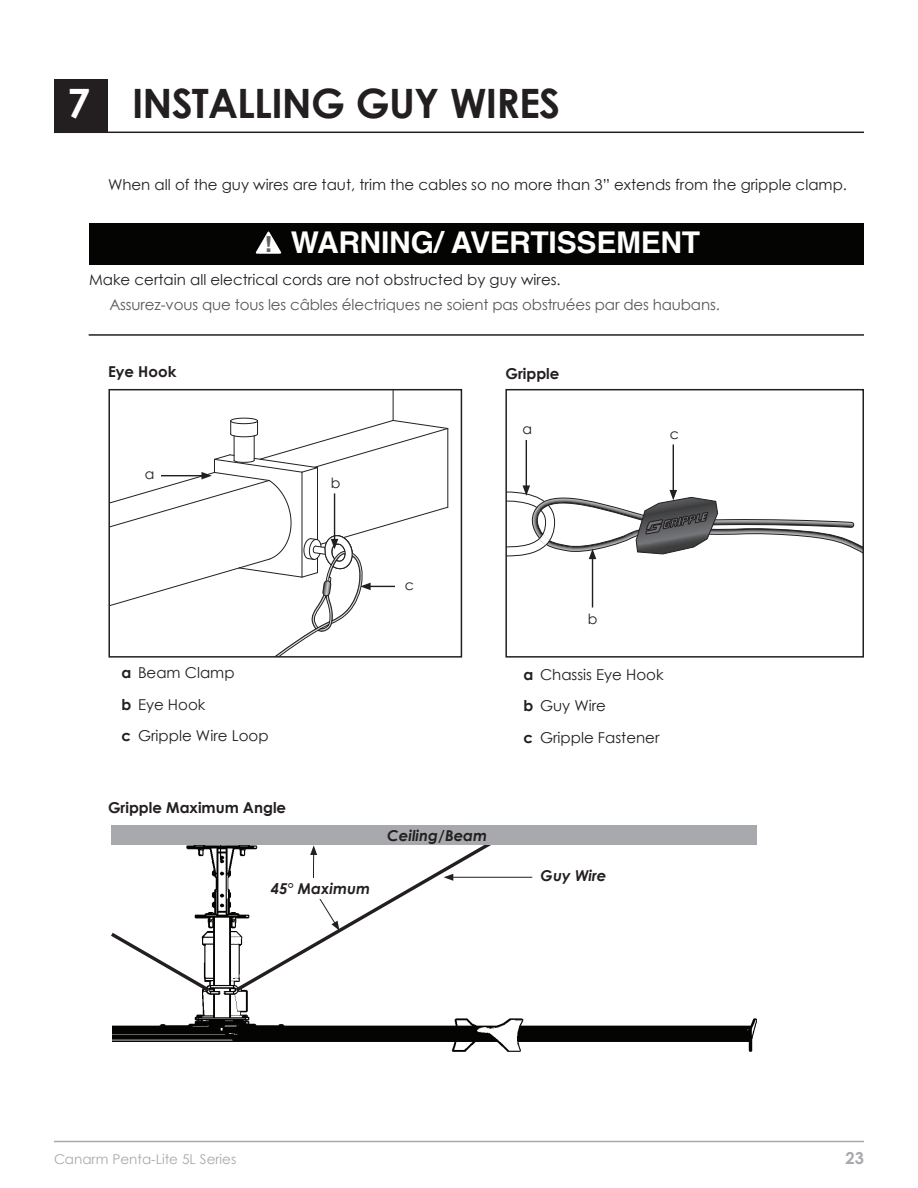
<style>
.page{position:relative;width:918px;height:1188px;background:#fff}
.page>*{position:absolute;margin:0;border:0;box-sizing:border-box;transform-origin:0 0}
.t1{font:700 40.5px "Century Gothic";letter-spacing:-.02em;color:#231f20}
.t2{font:700 30px "Helvetica";letter-spacing:-.01em;color:#fff}
.t3{font:700 16.5px "Century Gothic";color:#a8a9ad}
.t4{font:15px/31.5px "Century Gothic";color:#231f20}
.t5{font:15px "Century Gothic";letter-spacing:-.01em;color:#57585a}
.t6{font:700 15px "Century Gothic";color:#231f20}
.t7{font:italic 700 15px "Century Gothic";color:#231f20}
.t8{font:14.1px "Century Gothic";color:#231f20}
.t9{font:13.5px "Century Gothic";color:#a8a9ad}
.s1{color:#fff}
.s2{font-weight:900;font-stretch:condensed;font-size:21.15px;color:#636366}
.s3{font-weight:700}
</style>
<div class="page">
<div style="left:54px;top:79px;width:54px;height:54px;background:#231f20"></div>
<hr style="left:54px;top:132px;width:810px;height:1px;background:#231f20">
<hr style="left:54px;top:1141px;width:810px;height:1px;background:#a8a9ad">
<div style="left:505px;top:389px;width:359px;height:269px;border:2px solid #231f20"></div>
<img style="left:113px;top:845px;width:643px;height:207px">
<hr style="left:759px;top:828px;width:1px;height:239px;background:#040503">
<hr style="left:760px;top:828px;width:1px;height:239px;background:#040503">
<hr style="left:112px;top:828px;width:1px;height:239px;background:#040503">
<svg style="left:232px;top:845px;width:282px;height:150px"></svg>
<div style="left:112px;top:825px;width:645px;height:20px;background:#a8a9ad"></div>
<svg style="left:111px;top:930px;width:102px;height:65px"></svg>
<svg style="left:310px;top:845px;width:30px;height:86px"></svg>
<div style="left:258px;top:878px;width:125px;height:20px;background:#fff"></div>
<div style="left:512px;top:865px;width:124px;height:20px;background:#fff"></div>
<hr style="left:451px;top:877px;width:81px;height:1px;background:#231f20">
<svg style="left:444px;top:874px;width:9px;height:7px"></svg>
<hr style="left:393px;top:390px;width:1px;height:30px;background:#231f20">
<div style="left:108px;top:389px;width:354px;height:269px;border:2px solid #231f20"></div>
<svg style="left:109px;top:418px;width:340px;height:239px"></svg>
<div style="left:395px;top:579px;width:29px;height:14px;background:#fff"></div>
<hr style="left:89px;top:334px;width:775px;height:2px;background:#231f20">
<div style="left:89px;top:223px;width:775px;height:42px;background:#040503"></div>
<svg style="left:256px;top:232px;width:25px;height:22px"></svg>
<hr style="left:526px;top:440px;width:1px;height:48px;background:#231f20">
<hr style="left:592px;top:557px;width:1px;height:51px;background:#231f20">
<hr style="left:673px;top:444px;width:1px;height:48px;background:#231f20">
<svg style="left:506px;top:485px;width:357px;height:83px"></svg>
<h1 class="t1" style="left:68px;top:73px;width:494px"><span class="s1">7</span> INSTALLING GUY WIRES</h1>
<p class="t4" style="left:108px;top:169px;width:741px">When all of the guy wires are taut, trim the cables so no more than 3” extends from the gripple clamp.</p>
<h2 class="t2" style="left:265px;top:218px;width:436px"><span class="s2">!</span> WARNING/ AVERTISSEMENT</h2>
<p class="t4" style="left:89px;top:264px;width:473px">Make certain all electrical cords are not obstructed by guy wires.</p>
<p class="t5" style="left:109px;top:294px;width:612px">Assurez-vous que tous les câbles électriques ne soient pas obstruées par des haubans.</p>
<p class="t6" style="left:108px;top:360px;width:70px">Eye Hook</p>
<p class="t8" style="left:145px;top:464px;width:11px">a</p>
<p class="t8" style="left:331px;top:473px;width:11px">b</p>
<p class="t6" style="left:505px;top:362px;width:55px">Gripple</p>
<p class="t8" style="left:522px;top:419px;width:11px">a</p>
<p class="t8" style="left:670px;top:424px;width:11px">c</p>
<p class="t8" style="left:405px;top:575px;width:11px">c</p>
<p class="t4" style="left:122px;top:657px;width:149px"><span class="s3">a</span> Beam Clamp<br><span class="s3">b</span> Eye Hook<br><span class="s3">c</span> Gripple Wire Loop</p>
<p class="t6" style="left:108px;top:797px;width:180px">Gripple Maximum Angle</p>
<p class="t7" style="left:271px;top:877px;width:101px">45° Maximum</p>
<p class="t7" style="left:387px;top:824px;width:102px">Ceiling/Beam</p>
<p class="t8" style="left:588px;top:609px;width:11px">b</p>
<p class="t4" style="left:524px;top:658px;width:142px"><span class="s3">a</span> Chassis Eye Hook <span class="s3">b</span> Guy Wire<br><span class="s3">c</span> Gripple Fastener</p>
<p class="t7" style="left:541px;top:864px;width:67px">Guy Wire</p>
<p class="t9" style="left:54px;top:1149px;width:184px">Canarm Penta-Lite 5L Series</p>
<p class="t3" style="left:846px;top:1145px;width:20px">23</p>
</div>
